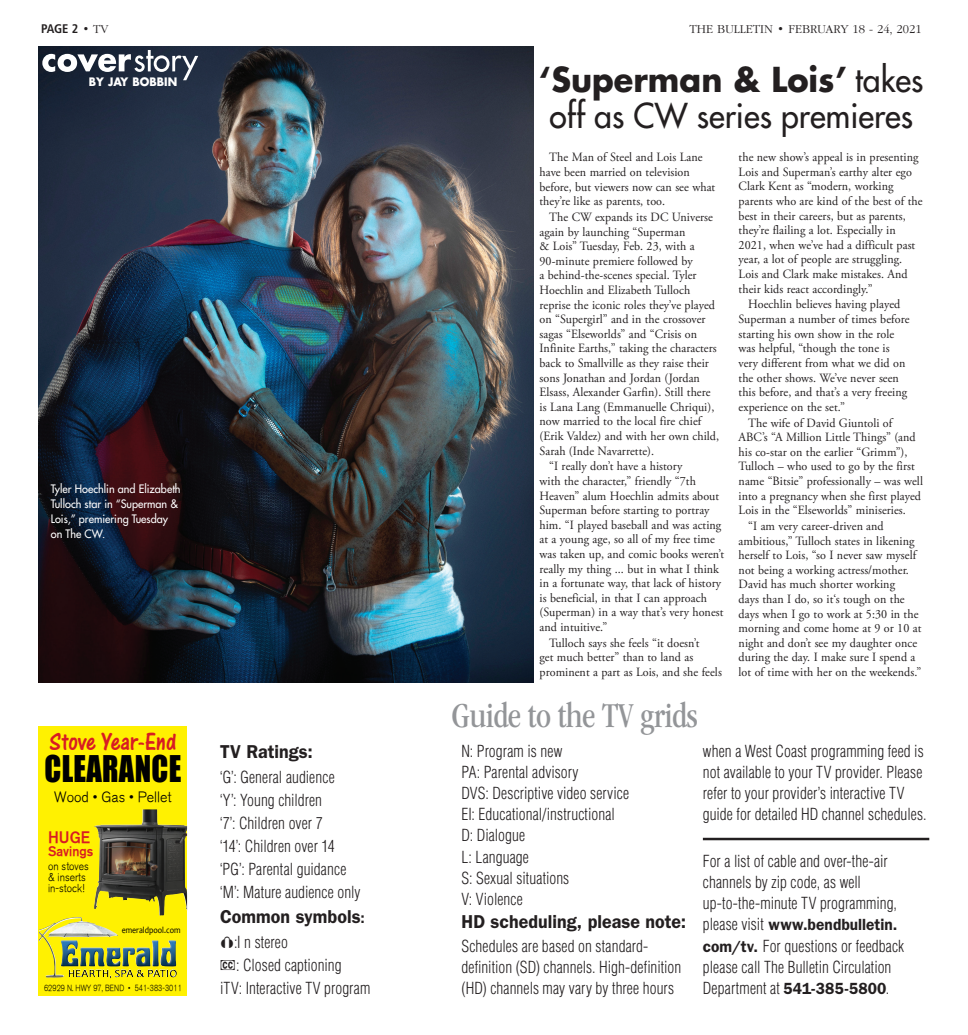
<style>
.page{position:relative;width:968px;height:1035px;background:#fff}
.page>*{position:absolute;margin:0;border:0;box-sizing:border-box;transform-origin:0 0}
.t1{font:condensed 36.25px "ITC Garamond Std";letter-spacing:-.015em;color:#939598}
.t2{font:33.75px "Impact";letter-spacing:.01em;color:#000;scale:.9 1}
.t3{font:500 33.5px/36.6px "Futura Std";color:#231f20;text-align:center;scale:.96 1}
.t4{font:26px "One Stroke Script Let Plain";color:#d81c23;scale:.94 1}
.t5{font:600 18.75px "ITC Franklin Gothic Std";letter-spacing:.005em;color:#231f20;scale:.95 1}
.t6{font:300 condensed 16.25px/21px "Helvetica LT Std";letter-spacing:.005em;color:#231f20;scale:.95 1}
.t7{font:600 16.25px "ITC Franklin Gothic Std";letter-spacing:.005em;color:#231f20;scale:.95 1}
.t8{font:16.25px "Akzidenz Grotesk Md";color:#d81c23;scale:.91 1}
.t9{font:300 14.75px "Akzidenz Grotesk";color:#000}
.t10{font:13.75px "Akzidenz Grotesk Md";color:#d81c23;scale:.91 1}
.t11{font:12.62px/14.6px "Adobe Garamond Pro";letter-spacing:.005em;color:#231f20;scale:.96 1}
.t12{font:300 12.5px "ITC Garamond Std";color:#231f20}
.t13{font:700 condensed 12.5px "Frutiger LT Std";color:#231f20}
.t14{font:500 11.38px/15.1px "Futura Std";color:#fff;scale:.96 1}
.t15{font:700 11.38px "Futura Std";color:#fff;scale:.96 1}
.t16{font:300 11.25px/11.2px "Akzidenz Grotesk";color:#000;scale:.91 1}
.t17{font:9.12px "Candara";color:#000;scale:.86 1}
.t18{font:300 8.75px "Akzidenz Grotesk";letter-spacing:.01em;color:#000;scale:.81 1}
.s1{font-family:"ITC Garamond Std";font-weight:300;font-stretch:normal}
.s2{font-weight:700}
.s3{font-size:15px}
.s4{font-family:"TMS Black X";font-weight:400;font-stretch:normal}
.s5{font-family:"Helvetica LT Std";font-weight:300;font-stretch:condensed}
.s6{font-family:"ITC Franklin Gothic Std";font-weight:600;font-stretch:normal}
</style>
<div class="page">
<img style="left:39px;top:46px;width:494px;height:636px">
<svg style="left:42px;top:50px;width:156px;height:30px"></svg>
<hr style="left:703px;top:838px;width:226px;height:2px;background:#231f20">
<div style="left:39px;top:726px;width:148px;height:270px;background:#fff101"></div>
<img style="left:94px;top:809px;width:70px;height:107px">
<img style="left:39px;top:917px;width:137px;height:61px">
<p class="t13" style="left:41px;top:21px;width:69px">PAGE 2 <span class="s1">• TV</span></p>
<p class="t12" style="left:689px;top:24px;width:233px">THE BULLETIN • FEBRUARY 18 - 24, 2021</p>
<h3 class="t3" style="left:539px;top:63px;width:401px"><span class="s2">‘Superman &amp; Lois’</span> takes off as CW series premieres</h3>
<p class="t11" style="left:539px;top:151px;width:185px;text-indent:10px">The Man of Steel and Lois Lane have been married on television before, but viewers now can see what they’re like as parents, too.</p>
<p class="t11" style="left:539px;top:211px;width:189px;text-indent:10px">The CW expands its DC Universe again by launching “Superman<br>&amp; Lois” Tuesday, Feb. 23, with a 90-minute premiere followed by<br>a behind-the-scenes special. Tyler Hoechlin and Elizabeth Tulloch reprise the iconic roles they’ve played on “Supergirl” and in the crossover sagas “Elseworlds” and “Crisis on Infinite Earths,” taking the characters back to Smallville as they raise their sons Jonathan and Jordan (Jordan Elsass, Alexander Garfin). Still there is Lana Lang (Emmanuelle Chriqui), now married to the local fire chief (Erik Valdez) and with her own child, Sarah (Inde Navarrette).</p>
<p class="t11" style="left:539px;top:460px;width:194px;text-indent:10px">“I really don’t have a history<br>with the character,” friendly “7th Heaven” alum Hoechlin admits about Superman before starting to portray him. “I played baseball and was acting at a young age, so all of my free time was taken up, and comic books weren’t really my thing ... but in what I think in a fortunate way, that lack of history is beneficial, in that I can approach (Superman) in a way that’s very honest and intuitive.”</p>
<p class="t11" style="left:539px;top:637px;width:191px;text-indent:10px">Tulloch says she feels “it doesn’t<br>get much better” than to land as prominent a part as Lois, and she feels</p>
<p class="t15" style="left:89px;top:77px;width:93px">BY JAY BOBBIN</p>
<p class="t11" style="left:738px;top:151px;width:193px">the new show’s appeal is in presenting Lois and Superman’s earthy alter ego Clark Kent as “modern, working parents who are kind of the best of the best in their careers, but as parents, they’re flailing a lot. Especially in 2021, when we’ve had a difficult past year, a lot of people are struggling.<br>Lois and Clark make mistakes. And their kids react accordingly.”</p>
<p class="t11" style="left:738px;top:298px;width:179px;text-indent:10px">Hoechlin believes having played<br>Superman a number of times before starting his own show in the role was helpful, “though the tone is very different from what we did on the other shows. We’ve never seen this before, and that’s a very freeing experience on the set.”</p>
<p class="t11" style="left:738px;top:417px;width:193px;text-indent:10px">The wife of David Giuntoli of ABC’s “A Million Little Things” (and his co-star on the earlier “Grimm”), Tulloch – who used to go by the first name “Bitsie” professionally – was well into a pregnancy when she first played Lois in the “Elseworlds” miniseries.</p>
<p class="t11" style="left:738px;top:520px;width:192px;text-indent:10px">“I am very career-driven and ambitious,” Tulloch states in likening herself to Lois, “so I never saw myself not being a working actress/mother.<br>David has much shorter working<br>days than I do, so it‘s tough on the days when I go to work at 5:30 in the morning and come home at 9 or 10 at night and don’t see my daughter once during the day. I make sure I spend a lot of time with her on the weekends.”</p>
<p class="t14" style="left:51px;top:481px;width:137px">Tyler Hoechlin and Elizabeth<br>Tulloch star in “Superman &amp;<br>Lois,” premiering Tuesday on The CW.</p>
<h3 class="t4" style="left:50px;top:726px;width:136px">Stove Year-End</h3>
<h2 class="t2" style="left:45px;top:751px;width:153px">CLEARANCE</h2>
<p class="t9" style="left:54px;top:791px;width:119px">Wood " Gas " Pellet</p>
<p class="t8" style="left:48px;top:832px;width:48px">HUGE</p>
<p class="t10" style="left:48px;top:846px;width:51px">Savings</p>
<p class="t16" style="left:48px;top:861px;width:46px">on stoves &amp; inserts in-stock!</p>
<p class="t17" style="left:122px;top:927px;width:70px">emeraldpool.com</p>
<p class="t18" style="left:44px;top:984px;width:171px">62929 N. HWY 97, BEND " 541-383-3011</p>
<h3 class="t5" style="left:220px;top:745px;width:99px">TV Ratings:</h3>
<p class="t6" style="left:220px;top:767px;width:149px;line-height:22.9px">‘G’: General audience<br>‘Y’: Young children<br>‘7’: Children over 7<br>‘14’: Children over 14 ‘PG’: Parental guidance ‘M’: Mature audience only</p>
<h3 class="t5" style="left:220px;top:910px;width:154px">Common symbols<span class="s3">:</span></h3>
<p class="t6" style="left:220px;top:932px;width:160px;line-height:22.9px"><span class="s4">’</span>:I n stereo<br><span class="s4">Å</span>: Closed captioning<br>iTV: Interactive TV program</p>
<h1 class="t1" style="left:451px;top:701px;width:248px">Guide to the TV grids</h1>
<p class="t6" style="left:461px;top:742px;width:178px">N: Program is new<br>PA: Parental advisory<br>DVS: Descriptive video service<br>EI: Educational/instructional<br>D: Dialogue<br>L: Language<br>S: Sexual situations<br>V: Violence</p>
<h3 class="t5" style="left:461px;top:915px;width:238px">HD scheduling, please note:</h3>
<p class="t6" style="left:461px;top:937px;width:233px">Schedules are based on standard&shy;definition (SD) channels. High-definition (HD) channels may vary by three hours</p>
<p class="t6" style="left:703px;top:742px;width:237px">when a West Coast programming feed is not available to your TV provider. Please refer to your provider’s interactive TV guide for detailed HD channel schedules.</p>
<p class="t6" style="left:703px;top:852px;width:206px">For a list of cable and over-the-air channels by zip code, as well up-to-the-minute TV programming,</p>
<p class="t7" style="left:703px;top:919px;width:206px"><span class="s5">please visit</span> www.bendbulletin.</p>
<p class="t6" style="left:703px;top:936px;width:213px"><span class="s6">com/tv.</span> For questions or feedback please call The Bulletin Circulation<br>Department at <span class="s6">541-385-5800</span>.</p>
</div>
